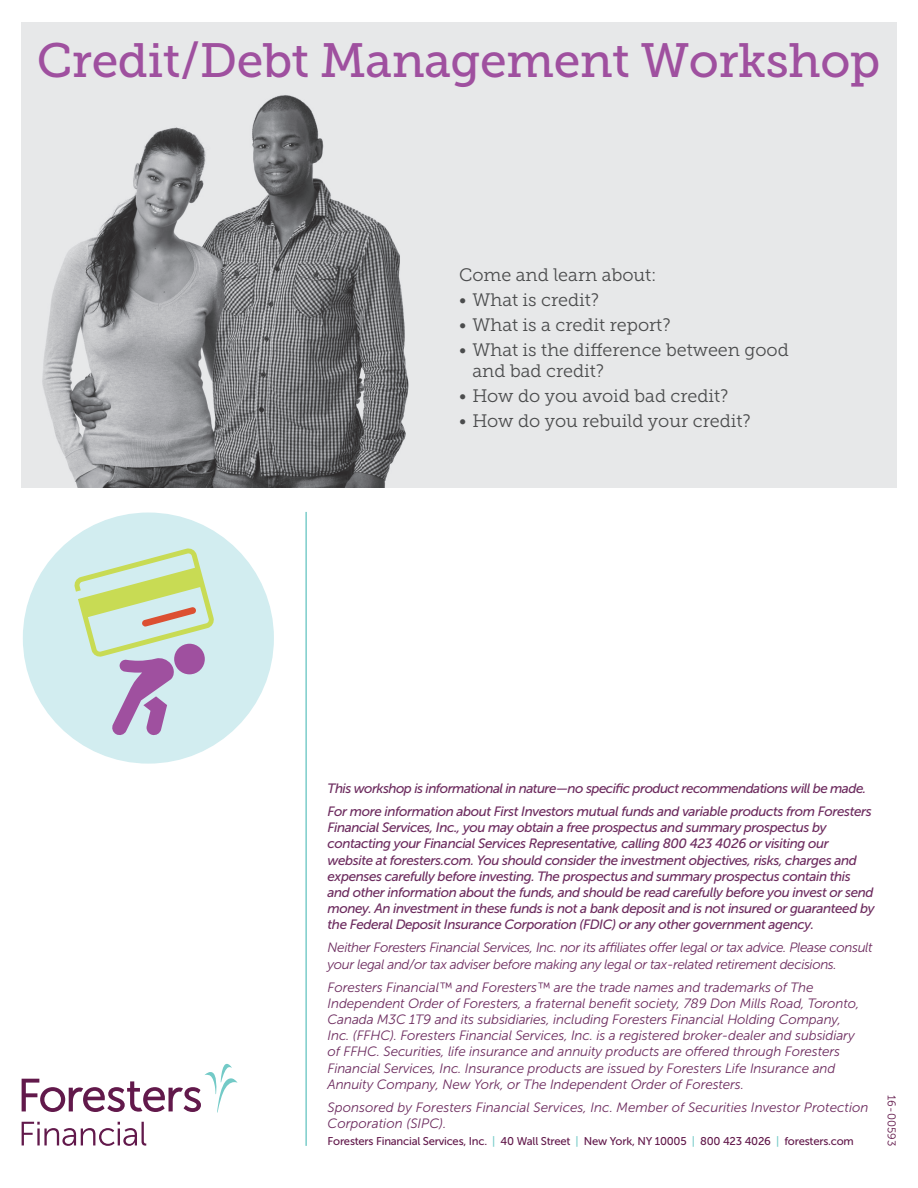
<style>
.page{position:relative;width:918px;height:1188px;background:#fff}
.page>*{position:absolute;margin:0;border:0;box-sizing:border-box;transform-origin:0 0}
.t1{font:48px "Museo Slab 500";letter-spacing:-.01em;color:#9f509f}
.t2{font:18px/21.6px "Museo Slab 300";color:#4b4c4d}
.t3{font:italic 13.5px/16.2px "Museo Sans 500";letter-spacing:-.03em;color:#6d2c5f}
.t4{font:italic 13.5px/16.2px "Museo Sans 300";letter-spacing:-.01em;color:#6d2c5f}
.t5{font:italic 13.5px/16.2px "Museo Sans 300";letter-spacing:-.03em;color:#6d2c5f}
.t6{font:11.25px "Museo Sans 500";letter-spacing:-.02em;color:#62194b}
.t7{font:11.25px "Museo Sans 300";color:#62194b}
.s1{color:#73cac7}
</style>
<div class="page">
<img style="left:22px;top:23px;width:874px;height:464px">
<svg style="left:22px;top:1064px;width:216px;height:49px"></svg>
<svg style="left:22px;top:1122px;width:124px;height:24px"></svg>
<hr style="left:305px;top:512px;width:2px;height:634px;background:#7ccdca">
<div style="left:23px;top:513px;width:251px;height:251px;background:#d2edf0;border-radius:50%"></div>
<svg style="left:74px;top:548px;width:140px;height:188px"></svg>
<p class="t1" style="left:37px;top:33px;width:845px">Credit/Debt Management Workshop</p>
<p class="t2" style="left:459px;top:264px;width:199px">Come and learn about:</p>
<p class="t2" style="left:459px;top:289px;width:142px">• What is credit?</p>
<p class="t2" style="left:459px;top:314px;width:213px">• What is a credit report?</p>
<p class="t2" style="left:472px;top:339px;width:318px;text-indent:-14px">• What is the difference between good and bad credit?</p>
<p class="t2" style="left:459px;top:385px;width:271px">• How do you avoid bad credit?</p>
<p class="t2" style="left:459px;top:410px;width:293px">• How do you rebuild your credit?</p>
<p class="t3" style="left:328px;top:780px;width:540px">This workshop is informational in nature—no specific product recommendations will be made.</p>
<p class="t3" style="left:328px;top:803px;width:549px">For more information about First Investors mutual funds and variable products from Foresters Financial Services, Inc., you may obtain a free prospectus and summary prospectus by contacting your Financial Services Representative, calling 800 423 4026 or visiting our website at foresters.com. You should consider the investment objectives, risks, charges and expenses carefully before investing. The prospectus and summary prospectus contain this and other information about the funds, and should be read carefully before you invest or send money. An investment in these funds is not a bank deposit and is not insured or guaranteed by the Federal Deposit Insurance Corporation (FDIC) or any other government agency.</p>
<p class="t5" style="left:328px;top:940px;width:547px">Neither Foresters Financial Services, Inc. nor its affiliates offer legal or tax advice. Please consult your legal and/or tax adviser before making any legal or tax-related retirement decisions.</p>
<p class="t4" style="left:328px;top:979px;width:533px">Foresters Financial™ and Foresters™ are the trade names and trademarks of The Independent Order of Foresters, a fraternal benefit society, 789 Don Mills Road, Toronto, Canada M3C 1T9 and its subsidiaries, including Foresters Financial Holding Company, Inc. (FFHC). Foresters Financial Services, Inc. is a registered broker-dealer and subsidiary of FFHC. Securities, life insurance and annuity products are offered through Foresters Financial Services, Inc. Insurance products are issued by Foresters Life Insurance and Annuity Company, New York, or The Independent Order of Foresters.</p>
<p class="t4" style="left:328px;top:1099px;width:543px">Sponsored by Foresters Financial Services, Inc. Member of Securities Investor Protection<br>Corporation (SIPC).</p>
<p class="t6" style="left:328px;top:1135px;width:528px">Foresters Financial Services, Inc. <span class="s1">|</span> 40 Wall Street <span class="s1">|</span> New York, NY 10005 <span class="s1">|</span> 800 423 4026 <span class="s1">|</span> foresters.com</p>
<p class="t7" style="left:898px;top:1095px;width:52px;rotate:90deg">16-00593</p>
</div>
